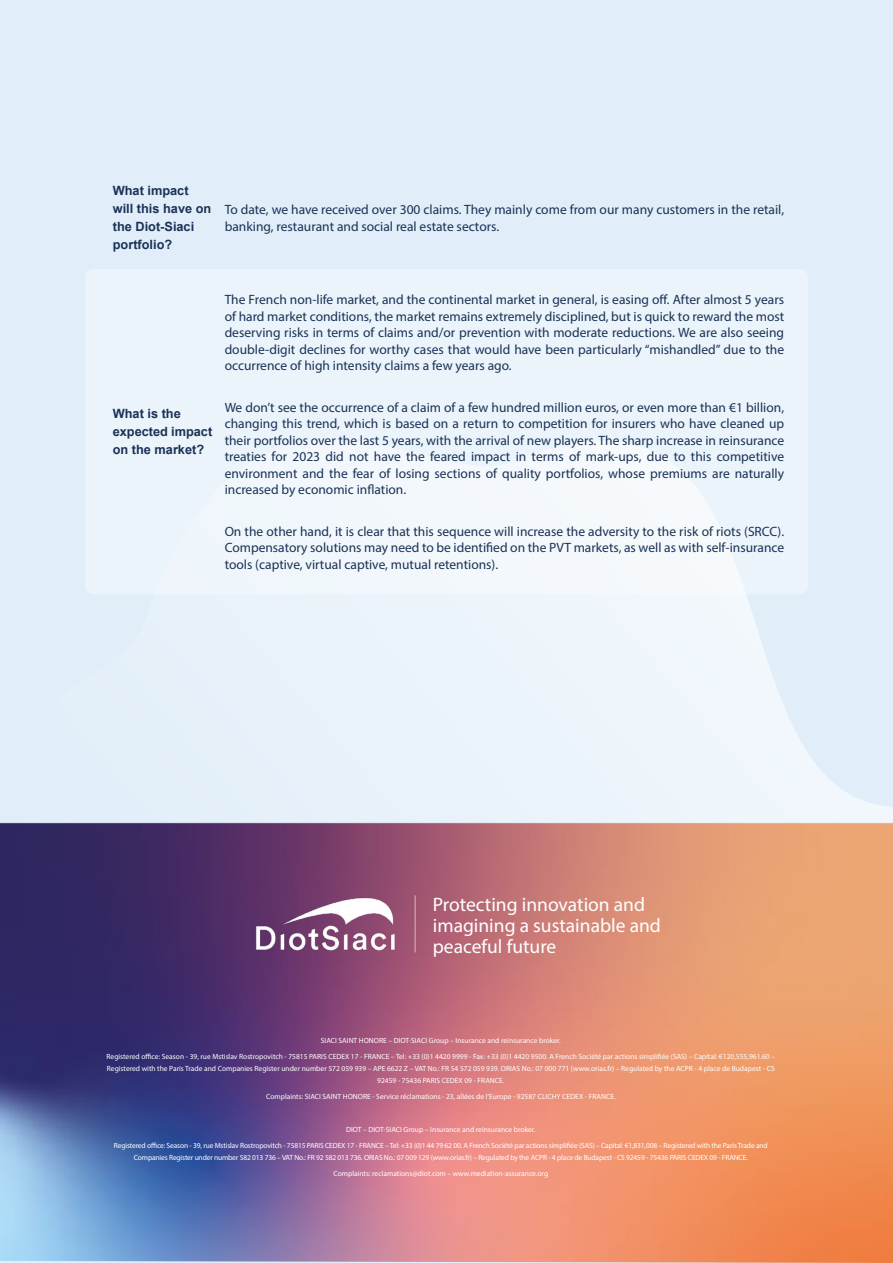
<style>
.page{position:relative;width:893px;height:1263px;background:#e1eef9}
.page>*{position:absolute;margin:0;border:0;box-sizing:border-box;transform-origin:0 0}
.t1{font:19.5px/21px "Myriad Pro";color:#fff}
.t2{font:13.5px/16.5px "Myriad Pro";color:#1a3256;text-align:justify}
.t3{font:700 12.75px/18px "Arial";color:#1a3256}
.t4{font:7.5px/16.2px "Myriad Pro";color:#fff;text-align:center}
.t5{font:7.5px/16.2px "Myriad Pro";letter-spacing:-.02em;color:#fff;text-align:center}
</style>
<div class="page">
<svg style="left:0;top:594px;width:893px;height:229px"></svg>
<div style="left:85px;top:269px;width:723px;height:325px;background:#ebf3fb;border-radius:9px"></div>
<img style="left:0;top:823px;width:893px;height:440px">
<img style="left:233px;top:879px;width:194px;height:93px">
<p class="t3" style="left:113px;top:182px;width:100px">What impact will this have on the Diot-Siaci portfolio?</p>
<p class="t2" style="left:225px;top:201px;width:561px">To date, we have received over 300 claims. They mainly come from our many customers in the retail, banking, restaurant and social real estate sectors.</p>
<p class="t3" style="left:113px;top:405px;width:101px">What is the expected impact on the market?</p>
<p class="t2" style="left:225px;top:291px;width:561px">The French non-life market, and the continental market in general, is easing off. After almost 5 years of hard market conditions, the market remains extremely disciplined, but is quick to reward the most deserving risks in terms of claims and/or prevention with moderate reductions. We are also seeing double-digit declines for worthy cases that would have been particularly “mishandled” due to the occurrence of high intensity claims a few years ago.</p>
<p class="t2" style="left:225px;top:399px;width:561px">We don’t see the occurrence of a claim of a few hundred million euros, or even more than €1 billion, changing this trend, which is based on a return to competition for insurers who have cleaned up their portfolios over the last 5 years, with the arrival of new players. The sharp increase in reinsurance treaties for 2023 did not have the feared impact in terms of mark-ups, due to this competitive environment and the fear of losing sections of quality portfolios, whose premiums are naturally increased by economic inflation.</p>
<p class="t2" style="left:225px;top:523px;width:561px">On the other hand, it is clear that this sequence will increase the adversity to the risk of riots (SRCC).<br>Compensatory solutions may need to be identified on the PVT markets, as well as with self-insurance tools (captive, virtual captive, mutual retentions).</p>
<h1 class="t1" style="left:433px;top:894px;width:229px">Protecting innovation and imagining a sustainable and peaceful future</h1>
<p class="t4" style="left:107px;top:1032px;width:670px">SIACI SAINT HONORE – DIOT-SIACI Group – Insurance and reinsurance broker.<br>Registered office: Season - 39, rue Mstislav Rostropovitch - 75815 PARIS CEDEX 17 - FRANCE – Tel: +33 (0)1 4420 9999 - Fax: +33 (0)1 4420 9500. A French Société par actions simplifiée (SAS) – Capital: €120,555,961.60 –</p>
<p class="t4" style="left:107px;top:1062px;width:669px;line-height:12px">Registered with the Paris Trade and Companies Register under number 572 059 939 – APE 6622 Z – VAT No.: FR 54 572 059 939. ORIAS No.: 07 000 771 (www.orias.fr) – Regulated by the ACPR - 4 place de Budapest - CS<br>92459 - 75436 PARIS CEDEX 09 - FRANCE.</p>
<p class="t4" style="left:266px;top:1088px;width:351px">Complaints: SIACI SAINT HONORE - Service réclamations - 23, allées de l’Europe - 92587 CLICHY CEDEX - FRANCE.</p>
<p class="t5" style="left:114px;top:1121px;width:655px">DIOT – DIOT-SIACI Group – Insurance and reinsurance broker.<br>Registered office: Season - 39, rue Mstislav Rostropovitch - 75815 PARIS CEDEX 17 - FRANCE – Tel: +33 (0)1 44 79 62 00. A French Société par actions simplifiée (SAS) – Capital: €1,831,008 – Registered with the Paris Trade and</p>
<p class="t5" style="left:134px;top:1149px;width:616px">Companies Register under number 582 013 736 – VAT No.: FR 92 582 013 736. ORIAS No.: 07 009 129 (www.orias.fr) – Regulated by the ACPR - 4 place de Budapest - CS 92459 - 75436 PARIS CEDEX 09 - FRANCE.<br>Complaints: reclamations@diot.com – www.mediation-assurance.org</p>
</div>
